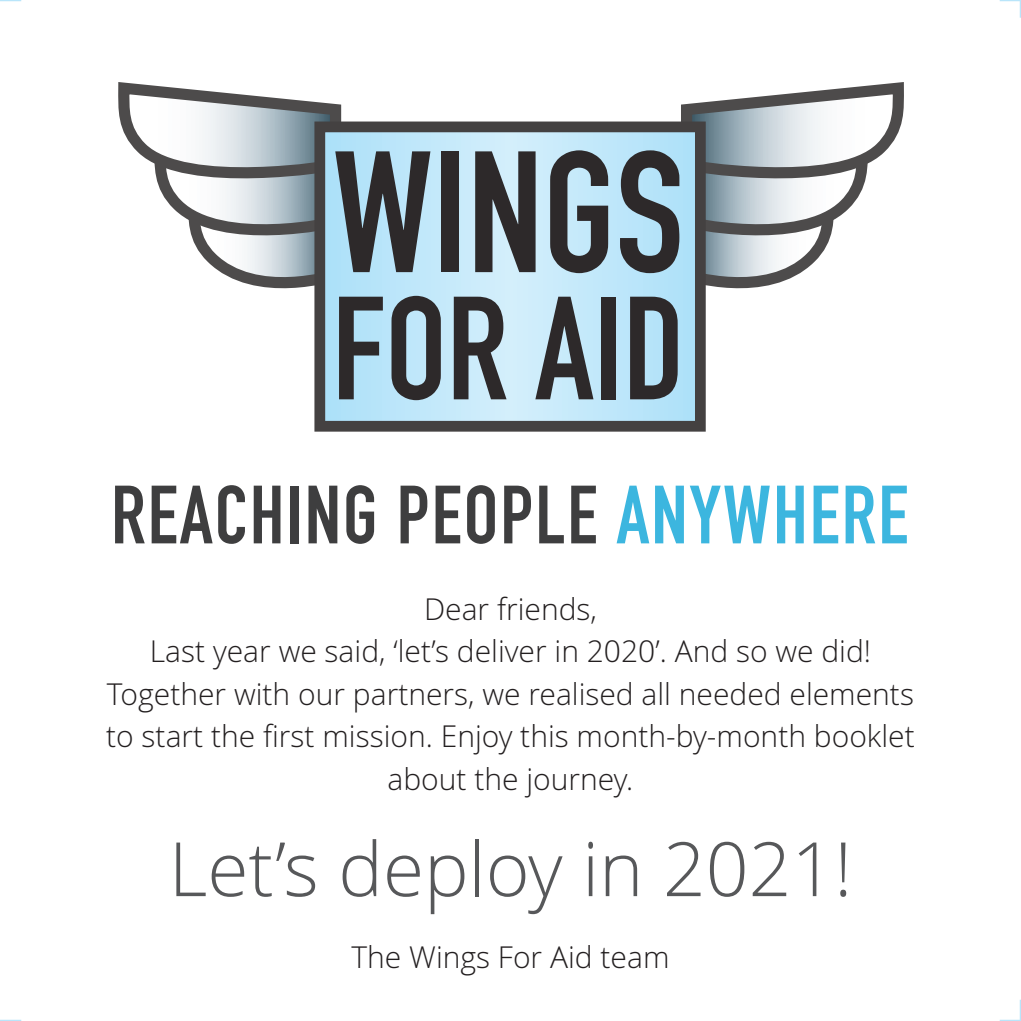
<style>
.page{position:relative;width:1021px;height:1021px;background:#fff}
.page>*{position:absolute;margin:0;border:0;box-sizing:border-box;transform-origin:0 0}
.t1{font:700 81px "DIN Condensed";letter-spacing:.025em;color:#3e3e3f}
.t2{font:300 75px "Open Sans";color:#57585a}
.t3{font:300 30px/42.5px "Open Sans";color:#231f20;text-align:center}
.s1{color:#3cb6df}
</style>
<div class="page">
<svg style="left:326px;top:133px;width:367px;height:286px;background:#c5e7f7"></svg>
<div style="left:314px;top:121px;width:391px;height:310px;border:11px solid #444141"></div>
<div style="left:442px;top:151px;width:17px;height:121px;background:#2d292a"></div>
<svg style="left:475px;top:151px;width:60px;height:121px;background:#5a5f63"></svg>
<svg style="left:550px;top:150px;width:58px;height:123px;background:#68747b"></svg>
<svg style="left:118px;top:82px;width:323px;height:318px"></svg>
<svg style="left:454px;top:297px;width:52px;height:102px;background:#687177"></svg>
<svg style="left:535px;top:297px;width:58px;height:102px;background:#7f8f98"></svg>
<div style="left:601px;top:297px;width:15px;height:102px;background:#2d292a"></div>
<svg style="left:620px;top:82px;width:284px;height:317px"></svg>
<svg style="left:999px;top:0;width:21px;height:18px"></svg>
<svg style="left:1000px;top:1000px;width:20px;height:20px"></svg>
<svg style="left:0;top:0;width:21px;height:1px"></svg>
<svg style="left:0;top:1019px;width:21px;height:1px"></svg>
<h1 class="t1" style="left:111px;top:460px;width:798px">REACHING PEOPLE <span class="s1">ANYWHERE</span></h1>
<p class="t3" style="left:106px;top:588px;width:810px">Dear friends,<br>Last year we said, ‘let’s deliver in 2020’. And so we did!<br>Together with our partners, we realised all needed elements to start the first mission. Enjoy this month-by-month booklet about the journey.</p>
<h2 class="t2" style="left:169px;top:826px;width:685px">Let’s deploy in 2021!</h2>
<p class="t3" style="left:351px;top:936px;width:319px">The Wings For Aid team</p>
</div>
